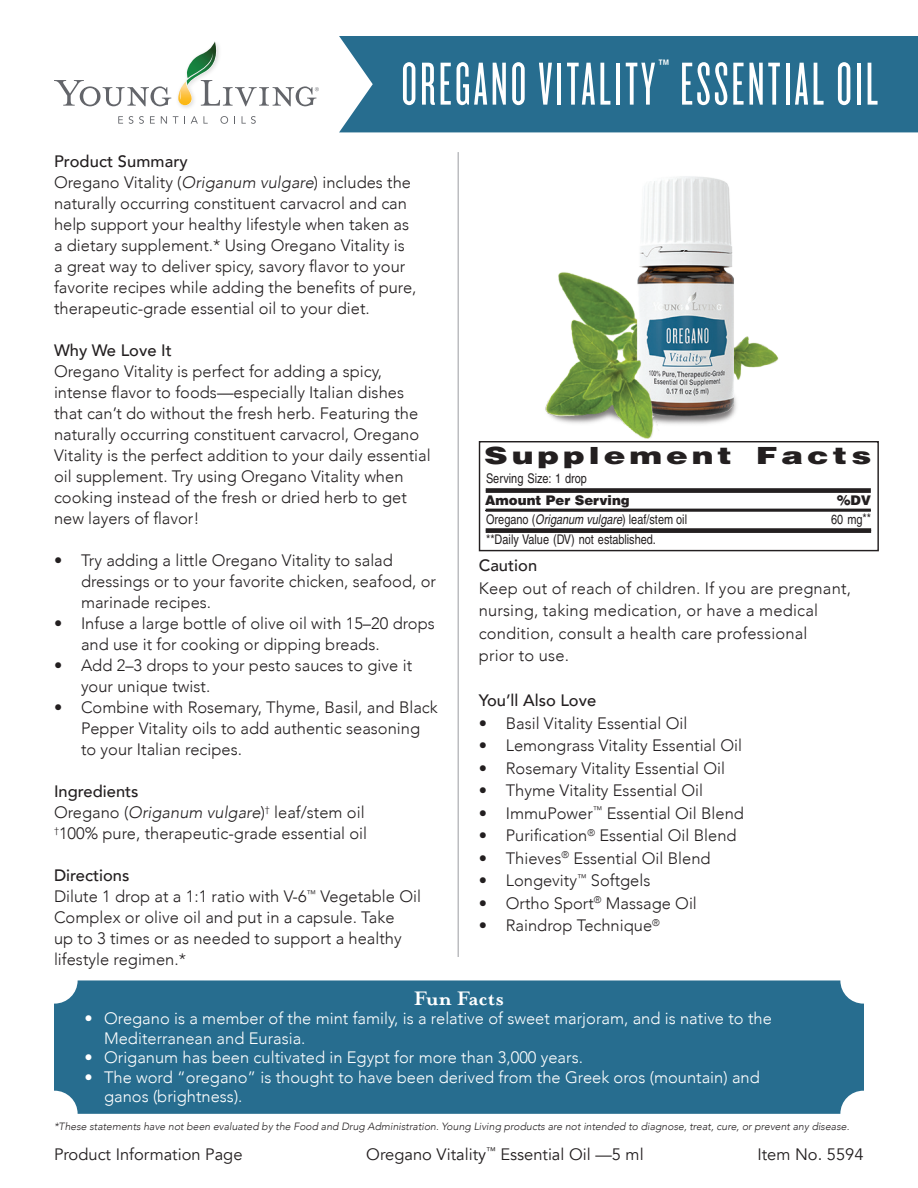
<style>
.page{position:relative;width:918px;height:1188px;background:#fff}
.page>*{position:absolute;margin:0;border:0;box-sizing:border-box;transform-origin:0 0}
.t1{font:63px "Knockout 26 Junior Flywght";letter-spacing:.05em;color:#fff}
.t2{font:900 23.7px "Helvetica";letter-spacing:.12em;color:#231f20;scale:1.38 1}
.t3{font:700 22.5px "Mrs Eaves OT";color:#fff}
.t4{font:300 16.5px/21px "Avenir";color:#231f20}
.t5{font:300 16.5px/19.5px "Avenir";color:#fff}
.t6{font:500 16.5px "Avenir";color:#231f20}
.t7{font:16.5px "Avenir";color:#231f20}
.t8{font:condensed 13.35px/20.9px "Helvetica";color:#231f20}
.t9{font:900 13.35px "Helvetica";color:#231f20}
.t10{font:italic 300 10.5px "Avenir";color:#231f20}
.s1{font-style:italic}
.s2{font-weight:900;font-stretch:normal}
</style>
<div class="page">
<img style="left:181px;top:106px;width:10px;height:2px">
<svg style="left:118px;top:116px;width:5px;height:8px"></svg>
<svg style="left:129px;top:116px;width:4px;height:8px"></svg>
<svg style="left:139px;top:116px;width:5px;height:8px"></svg>
<svg style="left:150px;top:116px;width:5px;height:8px"></svg>
<svg style="left:161px;top:116px;width:6px;height:8px"></svg>
<svg style="left:173px;top:116px;width:5px;height:8px"></svg>
<svg style="left:191px;top:116px;width:17px;height:8px"></svg>
<svg style="left:220px;top:116px;width:8px;height:8px"></svg>
<svg style="left:242px;top:116px;width:14px;height:8px"></svg>
<svg style="left:54px;top:41px;width:265px;height:65px"></svg>
<div style="left:339px;top:36px;width:579px;height:96px;background:#276d8f"></div>
<hr style="left:458px;top:152px;width:1px;height:805px;background:#bcbdc0">
<div style="left:54px;top:980px;width:810px;height:134px;background:#276d8f"></div>
<img style="left:545px;top:176px;width:234px;height:263px">
<div style="left:479px;top:441px;width:400px;height:110px;border:1px solid #231f20"></div>
<div style="left:486px;top:488px;width:385px;height:5px;background:#231f20"></div>
<hr style="left:486px;top:509px;width:385px;height:3px;background:#231f20">
<div style="left:486px;top:528px;width:385px;height:5px;background:#231f20"></div>
<p class="t1" style="left:401px;top:49px;width:478px">OREGANO VITALITY<sup>™</sup> ESSENTIAL OIL</p>
<p class="t6" style="left:54px;top:147px;width:135px">Product Summary</p>
<p class="t4" style="left:54px;top:172px;width:364px">Oregano Vitality (<span class="s1">Origanum vulgare</span>) includes the naturally occurring constituent carvacrol and can help support your healthy lifestyle when taken as a dietary supplement.* Using Oregano Vitality is a great way to deliver spicy, savory flavor to your favorite recipes while adding the benefits of pure, therapeutic-grade essential oil to your diet.</p>
<p class="t6" style="left:54px;top:336px;width:119px">Why We Love It</p>
<p class="t4" style="left:54px;top:361px;width:378px">Oregano Vitality is perfect for adding a spicy, intense flavor to foods—especially Italian dishes that can’t do without the fresh herb. Featuring the naturally occurring constituent carvacrol, Oregano Vitality is the perfect addition to your daily essential oil supplement. Try using Oregano Vitality when cooking instead of the fresh or dried herb to get new layers of flavor!</p>
<p class="t4" style="left:81px;top:550px;width:356px;text-indent:-27px">• Try adding a little Oregano Vitality to salad dressings or to your favorite chicken, seafood, or marinade recipes.</p>
<p class="t4" style="left:81px;top:613px;width:355px;text-indent:-27px">• Infuse a large bottle of olive oil with 15–20 drops and use it for cooking or dipping breads.</p>
<p class="t4" style="left:81px;top:655px;width:333px;text-indent:-27px">• Add 2–3 drops to your pesto sauces to give it your unique twist.</p>
<p class="t4" style="left:81px;top:697px;width:358px;text-indent:-27px">• Combine with Rosemary, Thyme, Basil, and Black<br>Pepper Vitality oils to add authentic seasoning to your Italian recipes.</p>
<p class="t6" style="left:54px;top:777px;width:86px">Ingredients</p>
<p class="t4" style="left:54px;top:802px;width:312px">Oregano (<span class="s1">Origanum vulgare</span>)<sup>†</sup> leaf/stem oil</p>
<p class="t4" style="left:54px;top:823px;width:315px"><sup>†</sup>100% pure, therapeutic-grade essential oil</p>
<p class="t6" style="left:54px;top:861px;width:77px">Directions</p>
<p class="t4" style="left:54px;top:886px;width:369px">Dilute 1 drop at a 1:1 ratio with V-6<sup>™</sup> Vegetable Oil<br>Complex or olive oil and put in a capsule. Take<br>up to 3 times or as needed to support a healthy</p>
<p class="t4" style="left:54px;top:949px;width:134px">lifestyle regimen.*</p>
<p class="t2" style="left:484px;top:440px;width:282px">Supplement Facts</p>
<p class="t8" style="left:485px;top:468px;width:146px;line-height:21.8px">Serving Size: 1 drop<br><span class="s2">Amount Per Serving</span></p>
<p class="t9" style="left:837px;top:491px;width:36px">%DV</p>
<p class="t8" style="left:486px;top:509px;width:202px">Oregano (<span class="s1">Origanum vulgare</span>) leaf/stem oil</p>
<p class="t8" style="left:831px;top:509px;width:41px">60 mg**</p>
<p class="t8" style="left:480px;top:529px;width:178px;text-indent:6px">**Daily Value (DV) not established. v.1<br>01/12/14</p>
<p class="t6" style="left:479px;top:551px;width:60px">Caution</p>
<p class="t4" style="left:479px;top:577px;width:374px;line-height:22.5px">Keep out of reach of children. If you are pregnant, nursing, taking medication, or have a medical condition, consult a health care professional<br>prior to use.</p>
<p class="t6" style="left:479px;top:686px;width:119px">You’ll Also Love</p>
<p class="t4" style="left:479px;top:712px;width:210px">• Basil Vitality Essential Oil</p>
<p class="t4" style="left:479px;top:735px;width:265px">• Lemongrass Vitality Essential Oil</p>
<p class="t4" style="left:479px;top:757px;width:248px">• Rosemary Vitality Essential Oil</p>
<p class="t4" style="left:479px;top:780px;width:226px">• Thyme Vitality Essential Oil</p>
<p class="t4" style="left:479px;top:802px;width:267px">• ImmuPower<sup>™</sup> Essential Oil Blend</p>
<p class="t4" style="left:479px;top:825px;width:259px">• Purification<sup>®</sup> Essential Oil Blend</p>
<p class="t4" style="left:479px;top:847px;width:233px">• Thieves<sup>®</sup> Essential Oil Blend</p>
<p class="t4" style="left:479px;top:870px;width:173px">• Longevity<sup>™</sup> Softgels</p>
<p class="t4" style="left:479px;top:892px;width:220px">• Ortho Sport<sup>®</sup> Massage Oil</p>
<p class="t4" style="left:479px;top:915px;width:183px">• Raindrop Technique<sup>®</sup></p>
<p class="t3" style="left:414px;top:986px;width:92px">Fun Facts</p>
<p class="t5" style="left:104px;top:1009px;width:669px;text-indent:-20px">• Oregano is a member of the mint family, is a relative of sweet marjoram, and is native to the<br>Mediterranean and Eurasia.</p>
<p class="t5" style="left:85px;top:1048px;width:500px">• Origanum has been cultivated in Egypt for more than 3,000 years.</p>
<p class="t5" style="left:104px;top:1067px;width:657px;text-indent:-20px">• The word “oregano” is thought to have been derived from the Greek oros (mountain) and ganos (brightness).</p>
<p class="t10" style="left:54px;top:1120px;width:797px">*These statements have not been evaluated by the Food and Drug Administration. Young Living products are not intended to diagnose, treat, cure, or prevent any disease.</p>
<p class="t7" style="left:54px;top:1144px;width:190px">Product Information Page</p>
<p class="t7" style="left:366px;top:1144px;width:279px">Oregano Vitality<sup>™</sup> Essential Oil —5 ml</p>
<p class="t7" style="left:757px;top:1144px;width:108px">Item No. 5594</p>
</div>
